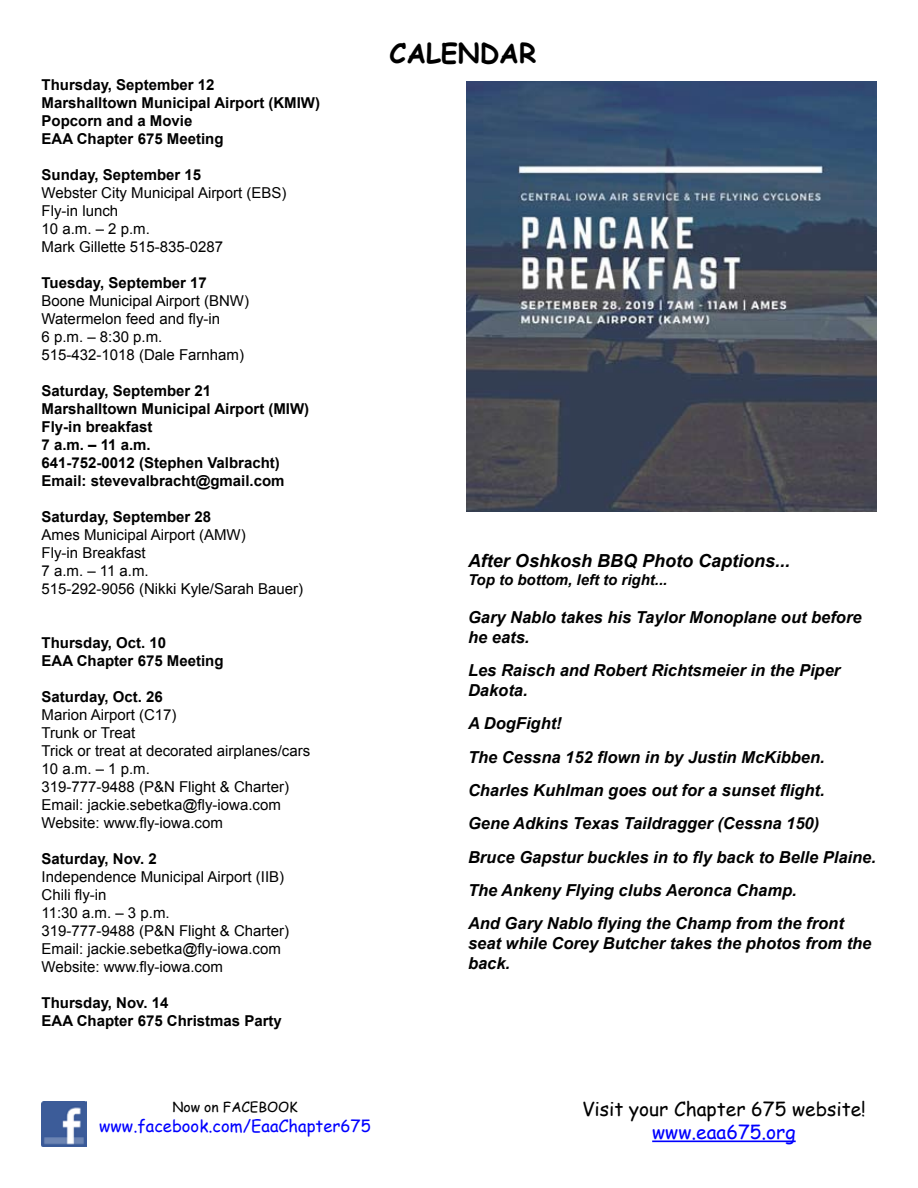
<style>
.page{position:relative;width:918px;height:1188px;background:#fff}
.page>*{position:absolute;margin:0;border:0;box-sizing:border-box;transform-origin:0 0}
.t1{font:700 27px "Comic Sans MS";color:#000}
.t2{font:19.2px "Comic Sans MS";color:#000}
.t3{font:19.2px "Comic Sans MS";color:#00f}
.t4{font:italic 700 18px "Arial";color:#000}
.t5{font:16.65px "Comic Sans MS";color:#00f}
.t6{font:italic 700 16.5px/33.3px "Arial";color:#000}
.t7{font:15px/18px "Arial";color:#000}
.t8{font:700 15px/18px "Arial";color:#000}
.t9{font:italic 700 15px "Arial";color:#000}
.t10{font:13.8px "Comic Sans MS";color:#000}
</style>
<div class="page">
<img style="left:42px;top:1101px;width:45px;height:45px">
<hr style="left:652px;top:1141px;width:144px;height:1px;background:#00f">
<img style="left:467px;top:81px;width:409px;height:430px">
<p class="t8" style="left:42px;top:77px;width:280px">Thursday, September 12<br>Marshalltown Municipal Airport (KMIW)<br>Popcorn and a Movie<br>EAA Chapter 675 Meeting</p>
<p class="t8" style="left:42px;top:167px;width:161px">Sunday, September 15</p>
<p class="t7" style="left:42px;top:184px;width:246px">Webster City Municipal Airport (EBS)<br>Fly-in lunch<br>10 a.m. – 2 p.m.<br>Mark Gillette 515-835-0287</p>
<p class="t8" style="left:42px;top:275px;width:167px">Tuesday, September 17</p>
<p class="t7" style="left:42px;top:292px;width:209px">Boone Municipal Airport (BNW)<br>Watermelon feed and fly-in<br>6 p.m. – 8:30 p.m.<br>515-432-1018 (Dale Farnham)</p>
<p class="t8" style="left:42px;top:383px;width:269px">Saturday, September 21<br>Marshalltown Municipal Airport (MIW)<br>Fly-in breakfast<br>7 a.m. – 11 a.m.<br>641-752-0012 (Stephen Valbracht)<br>Email: stevevalbracht@gmail.com</p>
<p class="t8" style="left:42px;top:509px;width:171px">Saturday, September 28</p>
<p class="t7" style="left:42px;top:526px;width:263px">Ames Municipal Airport (AMW)<br>Fly-in Breakfast<br>7 a.m. – 11 a.m.<br>515-292-9056 (Nikki Kyle/Sarah Bauer)</p>
<p class="t8" style="left:42px;top:635px;width:183px">Thursday, Oct. 10<br>EAA Chapter 675 Meeting</p>
<p class="t8" style="left:42px;top:689px;width:123px">Saturday, Oct. 26</p>
<p class="t7" style="left:42px;top:706px;width:270px">Marion Airport (C17)<br>Trunk or Treat<br>Trick or treat at decorated airplanes/cars<br>10 a.m. – 1 p.m.<br>319-777-9488 (P&amp;N Flight &amp; Charter)<br>Email: jackie.sebetka@fly-iowa.com<br>Website: www.fly-iowa.com</p>
<p class="t8" style="left:42px;top:851px;width:117px">Saturday, Nov. 2</p>
<p class="t7" style="left:42px;top:868px;width:249px">Independence Municipal Airport (IIB)<br>Chili fly-in<br>11:30 a.m. – 3 p.m.<br>319-777-9488 (P&amp;N Flight &amp; Charter)<br>Email: jackie.sebetka@fly-iowa.com<br>Website: www.fly-iowa.com</p>
<p class="t8" style="left:42px;top:995px;width:242px">Thursday, Nov. 14<br>EAA Chapter 675 Christmas Party</p>
<h1 class="t1" style="left:390px;top:33px;width:148px">CALENDAR</h1>
<p class="t4" style="left:468px;top:549px;width:324px">After Oshkosh BBQ Photo Captions...</p>
<p class="t9" style="left:468px;top:570px;width:201px">Top to bottom, left to right...</p>
<p class="t6" style="left:468px;top:608px;width:395px;line-height:19.8px">Gary Nablo takes his Taylor Monoplane out before he eats.</p>
<p class="t6" style="left:468px;top:661px;width:374px;line-height:19.8px">Les Raisch and Robert Richtsmeier in the Piper<br>Dakota.</p>
<p class="t6" style="left:468px;top:707px;width:410px">A DogFight!<br>The Cessna 152 flown in by Justin McKibben.<br>Charles Kuhlman goes out for a sunset flight.<br>Gene Adkins Texas Taildragger (Cessna 150)<br>Bruce Gapstur buckles in to fly back to Belle Plaine.<br>The Ankeny Flying clubs Aeronca Champ.<br>And Gary Nablo flying the Champ from the front</p>
<p class="t6" style="left:468px;top:934px;width:405px;line-height:19.8px">seat while Corey Butcher takes the photos from the back.</p>
<p class="t10" style="left:172px;top:1097px;width:127px">Now on FACEBOOK</p>
<p class="t5" style="left:99px;top:1114px;width:273px">www.facebook.com/EaaChapter675</p>
<p class="t2" style="left:582px;top:1095px;width:285px">Visit your Chapter 675 website!</p>
<p class="t3" style="left:652px;top:1118px;width:145px">www.eaa675.org</p>
</div>
